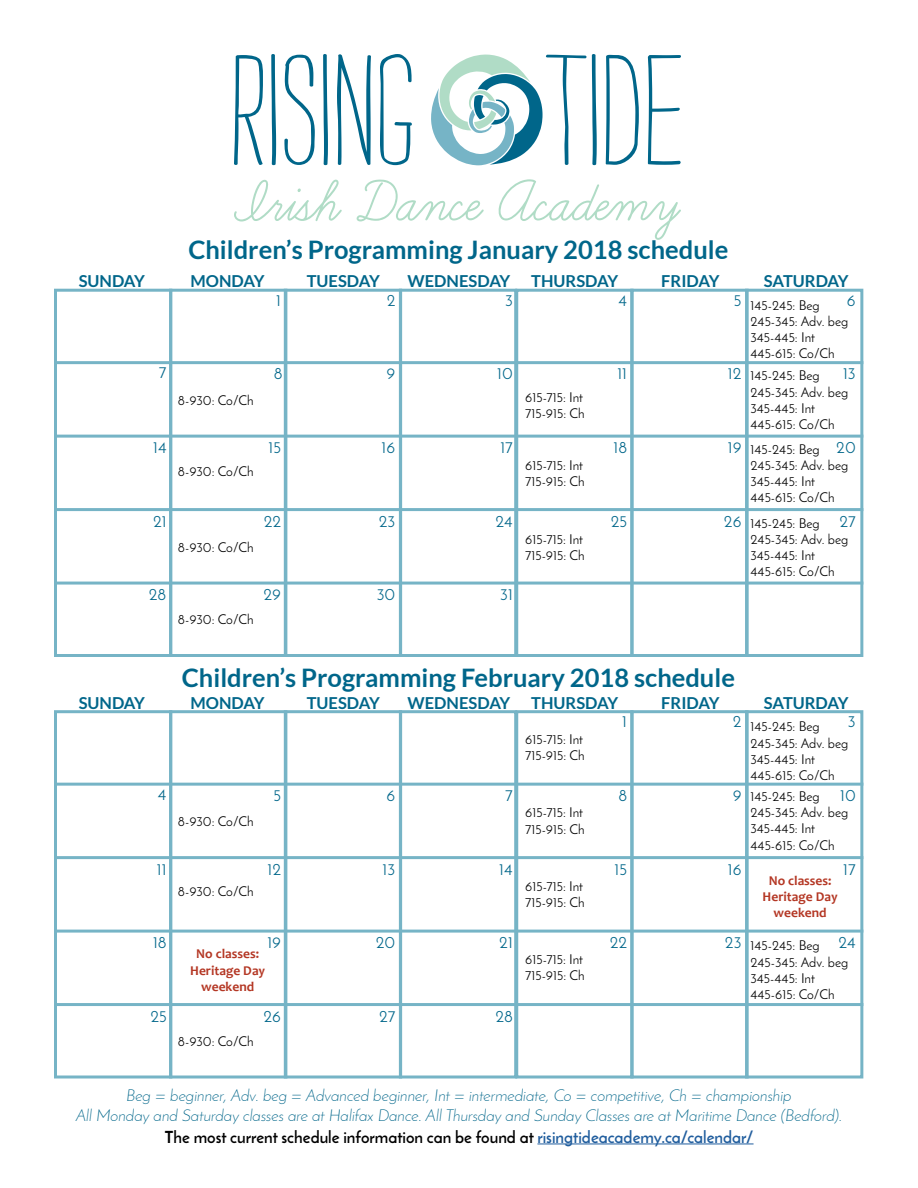
<style>
.page{position:relative;width:918px;height:1188px;background:#fff}
.page>*{position:absolute;margin:0;border:0;box-sizing:border-box;transform-origin:0 0}
.t1{font:700 25.5px "Lato";color:#00668a}
.t2{font:italic 300 16.5px/19.8px "Josefin Sans";color:#00668a;text-align:center}
.t3{font:16.5px "Josefin Sans";color:#00668a}
.t4{font:700 16.5px "Lato";color:#00668a}
.t5{font:700 16.5px "Josefin Sans";color:#000}
.t6{font:13.5px/16.2px "Josefin Sans";color:#000}
.t7{font:700 13.5px/16.2px "Candara";color:#b43724;text-align:center}
.s1{color:#215e9e}
</style>
<div class="page">
<hr style="left:537px;top:1144px;width:217px;height:1px;background:#215e9e">
<svg style="left:234px;top:55px;width:29px;height:110px"></svg>
<svg style="left:271px;top:54px;width:5px;height:111px"></svg>
<svg style="left:284px;top:55px;width:31px;height:110px"></svg>
<svg style="left:323px;top:54px;width:5px;height:111px"></svg>
<svg style="left:337px;top:54px;width:34px;height:111px"></svg>
<svg style="left:380px;top:54px;width:32px;height:111px"></svg>
<svg style="left:606px;top:55px;width:33px;height:110px"></svg>
<svg style="left:648px;top:55px;width:33px;height:110px"></svg>
<svg style="left:431px;top:54px;width:166px;height:111px"></svg>
<svg style="left:234px;top:180px;width:108px;height:42px"></svg>
<svg style="left:357px;top:179px;width:127px;height:42px"></svg>
<svg style="left:498px;top:179px;width:183px;height:61px"></svg>
<div style="left:54px;top:289px;width:118px;height:368px;border:3px solid #76b4c6"></div>
<div style="left:169px;top:289px;width:118px;height:368px;border:3px solid #76b4c6"></div>
<div style="left:284px;top:289px;width:118px;height:368px;border:3px solid #76b4c6"></div>
<div style="left:399px;top:289px;width:118px;height:368px;border:3px solid #76b4c6"></div>
<div style="left:515px;top:289px;width:119px;height:368px;border:3px solid #76b4c6"></div>
<div style="left:630px;top:289px;width:119px;height:368px;border:3px solid #76b4c6"></div>
<div style="left:745px;top:289px;width:118px;height:368px;border:3px solid #76b4c6"></div>
<hr style="left:54px;top:361px;width:809px;height:3px;background:#76b4c6">
<hr style="left:54px;top:435px;width:809px;height:3px;background:#76b4c6">
<hr style="left:54px;top:508px;width:809px;height:3px;background:#76b4c6">
<hr style="left:54px;top:582px;width:809px;height:3px;background:#76b4c6">
<div style="left:54px;top:710px;width:118px;height:368px;border:3px solid #76b4c6"></div>
<div style="left:169px;top:710px;width:118px;height:368px;border:3px solid #76b4c6"></div>
<div style="left:284px;top:710px;width:118px;height:368px;border:3px solid #76b4c6"></div>
<div style="left:399px;top:710px;width:118px;height:368px;border:3px solid #76b4c6"></div>
<div style="left:515px;top:710px;width:119px;height:368px;border:3px solid #76b4c6"></div>
<div style="left:630px;top:710px;width:119px;height:368px;border:3px solid #76b4c6"></div>
<div style="left:745px;top:710px;width:118px;height:368px;border:3px solid #76b4c6"></div>
<hr style="left:54px;top:783px;width:809px;height:3px;background:#76b4c6">
<hr style="left:54px;top:856px;width:809px;height:3px;background:#76b4c6">
<hr style="left:54px;top:930px;width:809px;height:3px;background:#76b4c6">
<hr style="left:54px;top:1003px;width:809px;height:3px;background:#76b4c6">
<h1 class="t1" style="left:188px;top:236px;width:542px">Children’s Programming January 2018 schedule</h1>
<p class="t4" style="left:79px;top:272px;width:68px">SUNDAY</p>
<p class="t4" style="left:191px;top:272px;width:75px">MONDAY</p>
<p class="t4" style="left:307px;top:272px;width:75px">TUESDAY</p>
<p class="t4" style="left:408px;top:272px;width:104px">WEDNESDAY</p>
<p class="t4" style="left:531px;top:272px;width:88px">THURSDAY</p>
<p class="t4" style="left:661px;top:272px;width:60px">FRIDAY</p>
<p class="t4" style="left:764px;top:272px;width:86px">SATURDAY</p>
<p class="t3" style="left:276px;top:290px;width:6px">1</p>
<p class="t3" style="left:387px;top:290px;width:10px">2</p>
<p class="t3" style="left:505px;top:290px;width:9px">3</p>
<p class="t3" style="left:619px;top:290px;width:10px">4</p>
<p class="t3" style="left:734px;top:290px;width:9px">5</p>
<p class="t3" style="left:847px;top:290px;width:10px">6</p>
<p class="t6" style="left:750px;top:297px;width:99px">145-245: Beg<br>245-345: Adv. beg<br>345-445: Int<br>445-615: Co/Ch</p>
<p class="t3" style="left:159px;top:362px;width:9px">7</p>
<p class="t3" style="left:274px;top:364px;width:10px">8</p>
<p class="t3" style="left:387px;top:364px;width:10px">9</p>
<p class="t3" style="left:497px;top:364px;width:17px">10</p>
<p class="t3" style="left:617px;top:364px;width:11px">11</p>
<p class="t3" style="left:728px;top:364px;width:15px">12</p>
<p class="t3" style="left:843px;top:364px;width:14px">13</p>
<p class="t6" style="left:750px;top:367px;width:99px">145-245: Beg<br>245-345: Adv. beg<br>345-445: Int<br>445-615: Co/Ch</p>
<p class="t6" style="left:750px;top:441px;width:99px">145-245: Beg<br>245-345: Adv. beg<br>345-445: Int<br>445-615: Co/Ch</p>
<p class="t6" style="left:750px;top:515px;width:99px">145-245: Beg<br>245-345: Adv. beg<br>345-445: Int<br>445-615: Co/Ch</p>
<p class="t6" style="left:178px;top:392px;width:77px">8-930: Co/Ch</p>
<p class="t6" style="left:525px;top:389px;width:61px">615-715: Int<br>715-915: Ch</p>
<p class="t3" style="left:153px;top:437px;width:15px">14</p>
<p class="t3" style="left:269px;top:437px;width:14px">15</p>
<p class="t3" style="left:382px;top:437px;width:15px">16</p>
<p class="t3" style="left:500px;top:437px;width:14px">17</p>
<p class="t3" style="left:613px;top:437px;width:15px">18</p>
<p class="t3" style="left:728px;top:437px;width:15px">19</p>
<p class="t3" style="left:836px;top:437px;width:21px">20</p>
<p class="t6" style="left:525px;top:457px;width:61px">615-715: Int<br>715-915: Ch</p>
<p class="t6" style="left:178px;top:463px;width:77px">8-930: Co/Ch</p>
<p class="t3" style="left:153px;top:511px;width:15px">21</p>
<p class="t3" style="left:264px;top:511px;width:19px">22</p>
<p class="t3" style="left:379px;top:511px;width:18px">23</p>
<p class="t3" style="left:496px;top:511px;width:19px">24</p>
<p class="t3" style="left:611px;top:511px;width:18px">25</p>
<p class="t3" style="left:724px;top:511px;width:19px">26</p>
<p class="t3" style="left:839px;top:511px;width:18px">27</p>
<p class="t6" style="left:525px;top:531px;width:61px">615-715: Int<br>715-915: Ch</p>
<p class="t6" style="left:178px;top:539px;width:77px">8-930: Co/Ch</p>
<p class="t3" style="left:149px;top:585px;width:19px">28</p>
<p class="t6" style="left:178px;top:611px;width:77px">8-930: Co/Ch</p>
<p class="t3" style="left:377px;top:585px;width:20px">30</p>
<p class="t3" style="left:264px;top:585px;width:19px">29</p>
<p class="t3" style="left:500px;top:585px;width:14px">31</p>
<h1 class="t1" style="left:182px;top:663px;width:555px">Children’s Programming February 2018 schedule</h1>
<p class="t4" style="left:79px;top:693px;width:68px">SUNDAY</p>
<p class="t4" style="left:191px;top:693px;width:75px">MONDAY</p>
<p class="t4" style="left:307px;top:693px;width:75px">TUESDAY</p>
<p class="t4" style="left:408px;top:693px;width:104px">WEDNESDAY</p>
<p class="t4" style="left:531px;top:693px;width:88px">THURSDAY</p>
<p class="t4" style="left:661px;top:693px;width:60px">FRIDAY</p>
<p class="t4" style="left:764px;top:693px;width:86px">SATURDAY</p>
<p class="t6" style="left:525px;top:731px;width:61px">615-715: Int<br>715-915: Ch</p>
<p class="t3" style="left:622px;top:712px;width:6px">1</p>
<p class="t3" style="left:733px;top:712px;width:10px">2</p>
<p class="t3" style="left:848px;top:712px;width:9px">3</p>
<p class="t6" style="left:750px;top:719px;width:99px">145-245: Beg<br>245-345: Adv. beg<br>345-445: Int<br>445-615: Co/Ch</p>
<p class="t3" style="left:158px;top:784px;width:10px">4</p>
<p class="t3" style="left:273px;top:785px;width:9px">5</p>
<p class="t3" style="left:387px;top:785px;width:10px">6</p>
<p class="t3" style="left:505px;top:785px;width:9px">7</p>
<p class="t3" style="left:618px;top:785px;width:10px">8</p>
<p class="t3" style="left:733px;top:785px;width:10px">9</p>
<p class="t3" style="left:840px;top:785px;width:17px">10</p>
<p class="t6" style="left:750px;top:788px;width:99px">145-245: Beg<br>245-345: Adv. beg<br>345-445: Int<br>445-615: Co/Ch</p>
<p class="t6" style="left:525px;top:805px;width:61px">615-715: Int<br>715-915: Ch</p>
<p class="t6" style="left:178px;top:813px;width:77px">8-930: Co/Ch</p>
<p class="t3" style="left:157px;top:859px;width:11px">11</p>
<p class="t3" style="left:267px;top:859px;width:15px">12</p>
<p class="t3" style="left:383px;top:859px;width:14px">13</p>
<p class="t3" style="left:499px;top:859px;width:15px">14</p>
<p class="t3" style="left:615px;top:859px;width:14px">15</p>
<p class="t3" style="left:728px;top:859px;width:15px">16</p>
<p class="t3" style="left:843px;top:859px;width:14px">17</p>
<p class="t7" style="left:763px;top:872px;width:77px">No classes:<br>Heritage Day weekend</p>
<p class="t6" style="left:525px;top:878px;width:61px">615-715: Int<br>715-915: Ch</p>
<p class="t6" style="left:178px;top:883px;width:77px">8-930: Co/Ch</p>
<p class="t3" style="left:153px;top:933px;width:15px">18</p>
<p class="t3" style="left:267px;top:933px;width:15px">19</p>
<p class="t3" style="left:376px;top:933px;width:21px">20</p>
<p class="t3" style="left:499px;top:933px;width:15px">21</p>
<p class="t3" style="left:610px;top:933px;width:19px">22</p>
<p class="t3" style="left:725px;top:933px;width:18px">23</p>
<p class="t3" style="left:838px;top:933px;width:19px">24</p>
<p class="t6" style="left:750px;top:938px;width:99px">145-245: Beg<br>245-345: Adv. beg<br>345-445: Int<br>445-615: Co/Ch</p>
<p class="t7" style="left:190px;top:946px;width:77px">No classes:<br>Heritage Day weekend</p>
<p class="t6" style="left:525px;top:951px;width:61px">615-715: Int<br>715-915: Ch</p>
<p class="t3" style="left:150px;top:1006px;width:18px">25</p>
<p class="t3" style="left:263px;top:1006px;width:19px">26</p>
<p class="t6" style="left:178px;top:1033px;width:77px">8-930: Co/Ch</p>
<p class="t3" style="left:379px;top:1006px;width:18px">27</p>
<p class="t3" style="left:495px;top:1006px;width:19px">28</p>
<p class="t2" style="left:76px;top:1085px;width:768px">Beg = beginner, Adv. beg = Advanced beginner, Int = intermediate, Co = competitive, Ch = championship<br>All Monday and Saturday classes are at Halifax Dance. All Thursday and Sunday Classes are at Maritime Dance (Bedford).</p>
<p class="t5" style="left:164px;top:1127px;width:591px">The most current schedule information can be found at <span class="s1">risingtideacademy.ca/calendar/</span></p>
</div>
